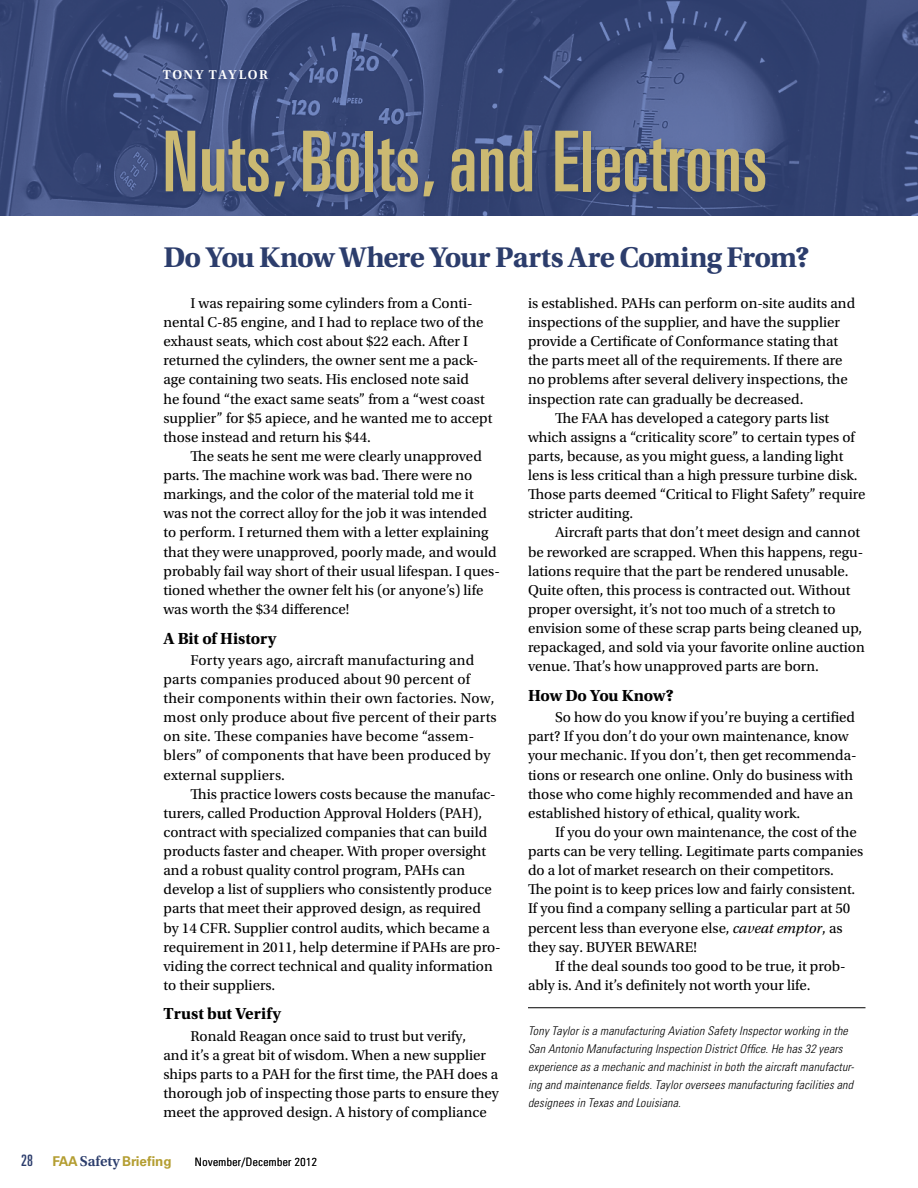
<style>
.page{position:relative;width:918px;height:1188px;background:#fff}
.page>*{position:absolute;margin:0;border:0;box-sizing:border-box;transform-origin:0 0}
.t1{font:ultra-condensed 84px "Univers LT Std";letter-spacing:.01em;color:#cbb972}
.t2{font:700 30px "Utopia Std";letter-spacing:-.03em;color:#2c3d6c}
.t3{font:700 16.8px "Utopia Std";letter-spacing:-.005em;color:#000}
.t4{font:15px/19.2px "Utopia Std";color:#000}
.t5{font:700 13.5px "Univers LT Std";color:#b49e32}
.t6{font:600 13.5px "Utopia Std";letter-spacing:.125em;color:#fff}
.t7{font:italic 300 condensed 12px/18px "Univers LT Std";letter-spacing:.02em;color:#000}
.t8{font:300 condensed 11.55px "Univers LT Std";letter-spacing:.04em;color:#000}
.s1{font-weight:400;font-stretch:ultra-condensed;font-size:15.75px;color:#2c3d6c}
.s2{font-family:"Utopia Std";font-weight:600;font-size:15px;color:#2c3d6c}
.s3{font-style:italic}
</style>
<div class="page">
<hr style="left:528px;top:1007px;width:338px;height:1px;background:#000">
<img style="left:0;top:0;width:918px;height:216px">
<div style="left:159px;top:70px;width:610px;height:134px;background:#2c3d6c;opacity:.75"></div>
<p class="t6" style="left:163px;top:67px;width:107px">TONY TAYLOR</p>
<p class="t1" style="left:163px;top:114px;width:606px">Nuts, Bolts, and Electrons</p>
<p class="t2" style="left:164px;top:240px;width:648px">Do You Know Where Your Parts Are Coming From?</p>
<p class="t4" style="left:190px;top:294px;width:284px">I was repairing some cylinders from a Conti-</p>
<p class="t4" style="left:164px;top:313px;width:322px">nental C-85 engine, and I had to replace two of the</p>
<p class="t4" style="left:164px;top:332px;width:306px">exhaust seats, which cost about $22 each. After I</p>
<p class="t4" style="left:164px;top:351px;width:316px">returned the cylinders, the owner sent me a pack-</p>
<p class="t4" style="left:164px;top:370px;width:307px">age containing two seats. His enclosed note said</p>
<p class="t4" style="left:164px;top:389px;width:323px">he found “the exact same seats” from a “west coast</p>
<p class="t4" style="left:164px;top:409px;width:330px">supplier” for $5 apiece, and he wanted me to accept</p>
<p class="t4" style="left:164px;top:428px;width:209px">those instead and return his $44.</p>
<p class="t4" style="left:191px;top:447px;width:293px">The seats he sent me were clearly unapproved</p>
<p class="t4" style="left:164px;top:466px;width:310px">parts. The machine work was bad. There were no</p>
<p class="t4" style="left:164px;top:485px;width:312px">markings, and the color of the material told me it</p>
<p class="t4" style="left:164px;top:504px;width:325px">was not the correct alloy for the job it was intended</p>
<p class="t4" style="left:164px;top:523px;width:327px">to perform. I returned them with a letter explaining</p>
<p class="t4" style="left:164px;top:542px;width:335px">that they were unapproved, poorly made, and would</p>
<p class="t4" style="left:164px;top:562px;width:338px">probably fail way short of their usual lifespan. I ques-</p>
<p class="t4" style="left:164px;top:581px;width:321px">tioned whether the owner felt his (or anyone’s) life</p>
<p class="t4" style="left:164px;top:600px;width:187px">was worth the $34 difference!</p>
<p class="t3" style="left:164px;top:628px;width:114px">A Bit of History</p>
<p class="t4" style="left:190px;top:651px;width:285px">Forty years ago, aircraft manufacturing and</p>
<p class="t4" style="left:164px;top:670px;width:308px">parts companies produced about 90 percent of</p>
<p class="t4" style="left:164px;top:689px;width:333px">their components within their own factories. Now,</p>
<p class="t4" style="left:164px;top:708px;width:335px">most only produce about five percent of their parts</p>
<p class="t4" style="left:164px;top:727px;width:312px">on site. These companies have become “assem-</p>
<p class="t4" style="left:164px;top:746px;width:328px">blers” of components that have been produced by</p>
<p class="t4" style="left:164px;top:765px;width:123px">external suppliers.</p>
<p class="t4" style="left:190px;top:784px;width:307px">This practice lowers costs because the manufac-</p>
<p class="t4" style="left:163px;top:804px;width:320px">turers, called Production Approval Holders (PAH),</p>
<p class="t4" style="left:163px;top:823px;width:325px">contract with specialized companies that can build</p>
<p class="t4" style="left:163px;top:842px;width:324px">products faster and cheaper. With proper oversight</p>
<p class="t4" style="left:163px;top:861px;width:303px">and a robust quality control program, PAHs can</p>
<p class="t4" style="left:163px;top:880px;width:330px">develop a list of suppliers who consistently produce</p>
<p class="t4" style="left:163px;top:899px;width:319px">parts that meet their approved design, as required</p>
<p class="t4" style="left:163px;top:918px;width:328px">by 14 CFR. Supplier control audits, which became a</p>
<p class="t4" style="left:163px;top:937px;width:339px">requirement in 2011, help determine if PAHs are pro-</p>
<p class="t4" style="left:163px;top:957px;width:331px">viding the correct technical and quality information</p>
<p class="t4" style="left:163px;top:976px;width:113px">to their suppliers.</p>
<p class="t3" style="left:164px;top:1004px;width:119px">Trust but Verify</p>
<p class="t4" style="left:164px;top:1027px;width:337px;text-indent:27px">Ronald Reagan once said to trust but verify,<br>and it’s a great bit of wisdom. When a new supplier ships parts to a PAH for the first time, the PAH does a thorough job of inspecting those parts to ensure they meet the approved design. A history of compliance</p>
<p class="t5" style="left:21px;top:1153px;width:152px"><span class="s1">28</span> FAA <span class="s2">SAFETY</span>Briefing</p>
<p class="t8" style="left:195px;top:1155px;width:123px">November/December 2012</p>
<p class="t4" style="left:528px;top:294px;width:329px">is established. PAHs can perform on-site audits and</p>
<p class="t4" style="left:528px;top:313px;width:314px">inspections of the supplier, and have the supplier</p>
<p class="t4" style="left:528px;top:332px;width:312px">provide a Certificate of Conformance stating that</p>
<p class="t4" style="left:528px;top:351px;width:316px">the parts meet all of the requirements. If there are</p>
<p class="t4" style="left:528px;top:370px;width:321px">no problems after several delivery inspections, the</p>
<p class="t4" style="left:528px;top:389px;width:277px">inspection rate can gradually be decreased.</p>
<p class="t4" style="left:555px;top:409px;width:276px">The FAA has developed a category parts list</p>
<p class="t4" style="left:528px;top:428px;width:328px">which assigns a “criticality score” to certain types of</p>
<p class="t4" style="left:528px;top:447px;width:317px">parts, because, as you might guess, a landing light</p>
<p class="t4" style="left:528px;top:466px;width:331px">lens is less critical than a high pressure turbine disk.</p>
<p class="t4" style="left:528px;top:485px;width:339px">Those parts deemed “Critical to Flight Safety” require</p>
<p class="t4" style="left:528px;top:504px;width:107px">stricter auditing.</p>
<p class="t4" style="left:555px;top:523px;width:307px">Aircraft parts that don’t meet design and cannot</p>
<p class="t4" style="left:528px;top:542px;width:337px">be reworked are scrapped. When this happens, regu-</p>
<p class="t4" style="left:528px;top:562px;width:322px">lations require that the part be rendered unusable.</p>
<p class="t4" style="left:528px;top:581px;width:324px">Quite often, this process is contracted out. Without</p>
<p class="t4" style="left:528px;top:600px;width:309px">proper oversight, it’s not too much of a stretch to</p>
<p class="t4" style="left:528px;top:619px;width:336px">envision some of these scrap parts being cleaned up,</p>
<p class="t4" style="left:528px;top:638px;width:338px">repackaged, and sold via your favorite online auction</p>
<p class="t4" style="left:528px;top:657px;width:292px">venue. That’s how unapproved parts are born.</p>
<p class="t3" style="left:528px;top:686px;width:148px">How Do You Know?</p>
<p class="t4" style="left:555px;top:708px;width:302px">So how do you know if you’re buying a certified</p>
<p class="t4" style="left:528px;top:727px;width:322px">part? If you don’t do your own maintenance, know</p>
<p class="t4" style="left:528px;top:746px;width:330px">your mechanic. If you don’t, then get recommenda-</p>
<p class="t4" style="left:528px;top:765px;width:327px">tions or research one online. Only do business with</p>
<p class="t4" style="left:528px;top:784px;width:327px">those who come highly recommended and have an</p>
<p class="t4" style="left:528px;top:804px;width:274px">established history of ethical, quality work.</p>
<p class="t4" style="left:555px;top:823px;width:303px">If you do your own maintenance, the cost of the</p>
<p class="t4" style="left:528px;top:842px;width:337px">parts can be very telling. Legitimate parts companies</p>
<p class="t4" style="left:528px;top:861px;width:307px">do a lot of market research on their competitors.</p>
<p class="t4" style="left:528px;top:880px;width:329px">The point is to keep prices low and fairly consistent.</p>
<p class="t4" style="left:528px;top:899px;width:324px">If you find a company selling a particular part at 50</p>
<p class="t4" style="left:528px;top:918px;width:316px">percent less than everyone else, <span class="s3">caveat emptor</span>, as</p>
<p class="t4" style="left:528px;top:937px;width:170px">they say. BUYER BEWARE!</p>
<p class="t4" style="left:555px;top:957px;width:292px">If the deal sounds too good to be true, it prob-</p>
<p class="t4" style="left:528px;top:976px;width:284px">ably is. And it’s definitely not worth your life.</p>
<p class="t7" style="left:528px;top:1022px;width:328px">Tony Taylor is a manufacturing Aviation Safety Inspector working in the San Antonio Manufacturing Inspection District Office. He has 32 years experience as a mechanic and machinist in both the aircraft manufactur&shy;ing and maintenance fields. Taylor oversees manufacturing facilities and designees in Texas and Louisiana.</p>
</div>
